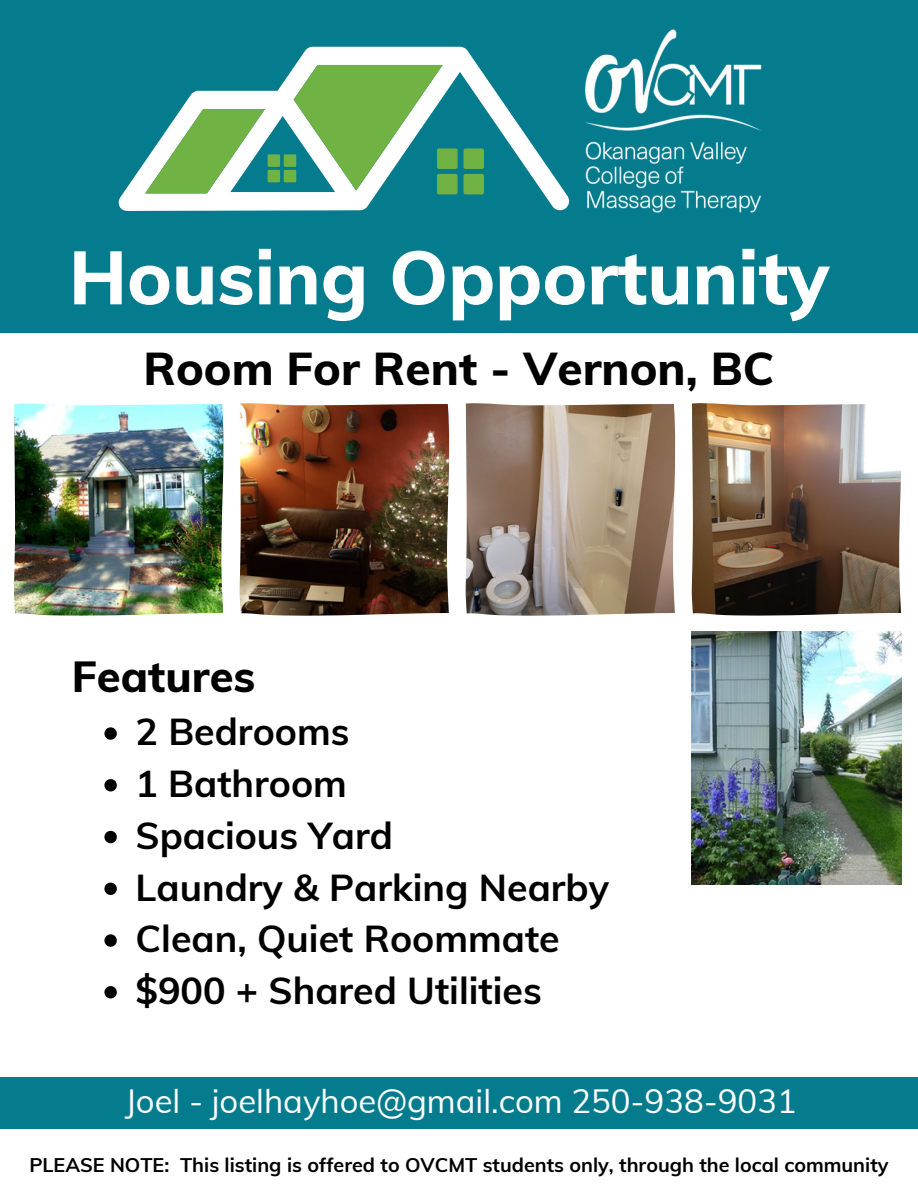
<style>
.page{position:relative;width:918px;height:1188px;background:#fff}
.page>*{position:absolute;margin:0;border:0;box-sizing:border-box;transform-origin:0 0}
.t1{font:800 74.55px "Muli";color:#fff}
.t2{font:800 46.05px "Muli";color:#000}
.t3{font:800 43.5px "Muli";color:#000}
.t4{font:700 37.5px "Muli";color:#000}
.t5{font:32.85px "Muli";color:#fff}
.t6{font:700 19.8px "Muli";color:#000}
</style>
<div class="page">
<div style="left:0;top:0;width:918px;height:333px;background:#057c8e"></div>
<svg style="left:118px;top:47px;width:375px;height:164px"></svg>
<svg style="left:294px;top:65px;width:149px;height:126px"></svg>
<svg style="left:145px;top:109px;width:120px;height:84px"></svg>
<img style="left:493px;top:29px;width:269px;height:184px">
<img style="left:14px;top:403px;width:210px;height:213px">
<img style="left:240px;top:403px;width:209px;height:213px">
<img style="left:466px;top:403px;width:209px;height:213px">
<div style="left:0;top:1077px;width:918px;height:51px;background:#057c8e"></div>
<img style="left:692px;top:403px;width:209px;height:213px">
<img style="left:692px;top:632px;width:209px;height:253px">
<svg style="left:104px;top:727px;width:13px;height:13px"></svg>
<svg style="left:104px;top:779px;width:13px;height:12px"></svg>
<svg style="left:104px;top:831px;width:13px;height:12px"></svg>
<svg style="left:104px;top:883px;width:13px;height:12px"></svg>
<svg style="left:104px;top:934px;width:13px;height:13px"></svg>
<svg style="left:104px;top:986px;width:13px;height:12px"></svg>
<p class="t1" style="left:69px;top:229px;width:762px">Housing Opportunity</p>
<p class="t2" style="left:144px;top:339px;width:632px">Room For Rent - Vernon, BC</p>
<p class="t3" style="left:72px;top:649px;width:185px">Features</p>
<p class="t4" style="left:136px;top:708px;width:216px">2 Bedrooms</p>
<p class="t4" style="left:136px;top:759px;width:213px">1 Bathroom</p>
<p class="t4" style="left:136px;top:811px;width:259px">Spacious Yard</p>
<p class="t4" style="left:136px;top:863px;width:475px">Laundry &amp; Parking Nearby</p>
<p class="t4" style="left:136px;top:915px;width:426px">Clean, Quiet Roommate</p>
<h4 class="t4" style="left:136px;top:966px;width:408px">$900 + Shared Utilities</h4>
<p class="t5" style="left:125px;top:1080px;width:673px">Joel - joelhayhoe@gmail.com 250-938-9031</p>
<h2 class="t6" style="left:29px;top:1152px;width:861px">PLEASE NOTE: This listing is offered to OVCMT students only, through the local community</h2>
</div>
